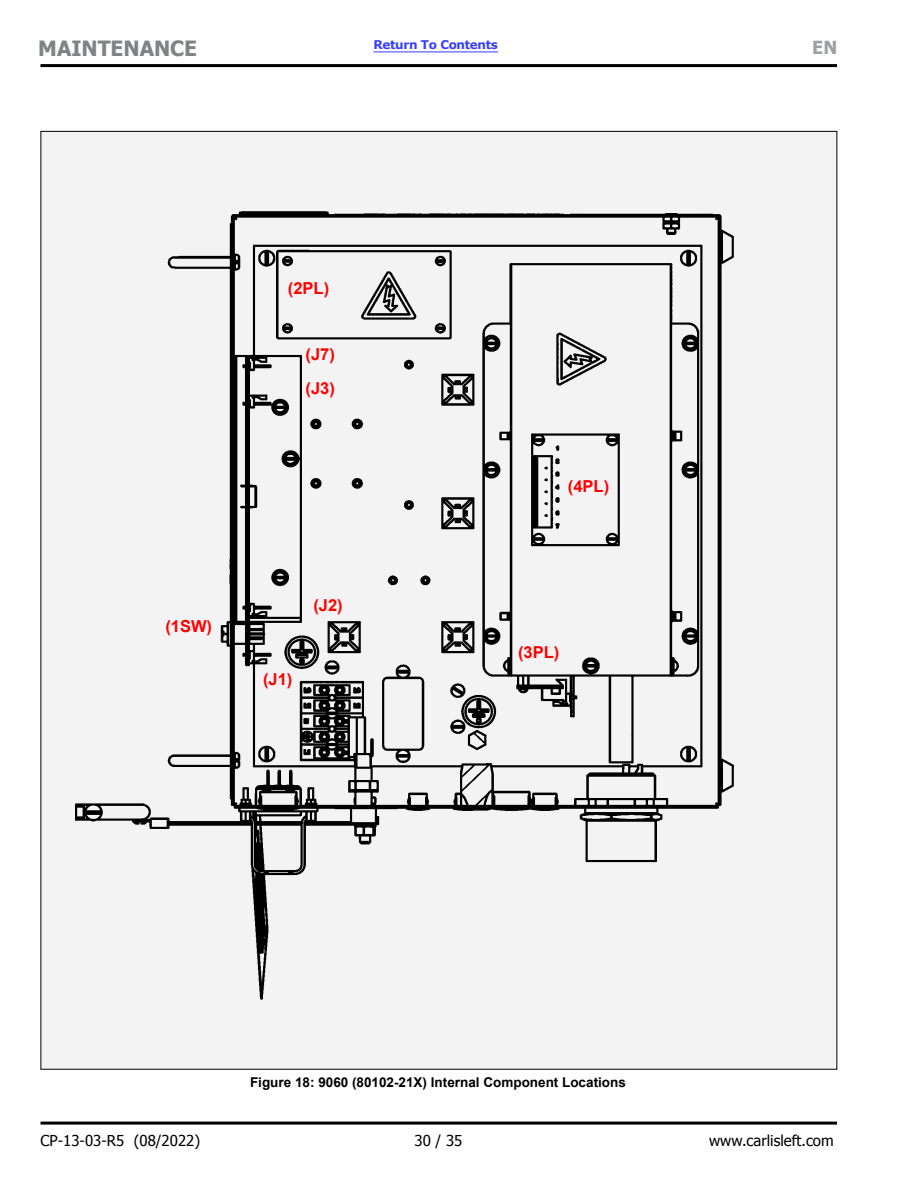
<style>
.page{position:relative;width:918px;height:1188px;background:#fff}
.page>*{position:absolute;margin:0;border:0;box-sizing:border-box;transform-origin:0 0}
.t1{font:700 21px "Tahoma";color:#808285}
.t2{font:700 18px "Tahoma";color:#9d9fa2}
.t3{font:700 16.5px/34px "Arial";color:#f00}
.t4{font:15px "Tahoma";color:#000}
.t5{font:700 13.5px "Arial";color:#000}
.t6{font:700 12px "Verdana";letter-spacing:-.03em;color:#363ffb}
</style>
<div class="page">
<hr style="left:40px;top:64px;width:797px;height:3px;background:#000">
<hr style="left:40px;top:1122px;width:797px;height:3px;background:#000">
<div style="left:41px;top:131px;width:796px;height:938px;background:#f3f3f3"></div>
<img style="left:75px;top:211px;width:660px;height:789px">
<hr style="left:374px;top:52px;width:124px;height:1px;background:#363ffb">
<p class="t6" style="left:374px;top:37px;width:126px">Return To Contents</p>
<h1 class="t1" style="left:38px;top:34px;width:160px">MAINTENANCE</h1>
<h2 class="t2" style="left:812px;top:35px;width:26px">EN</h2>
<p class="t3" style="left:288px;top:272px;width:43px">(2PL)</p>
<p class="t3" style="left:306px;top:338px;width:31px">(J7) (J3)</p>
<p class="t3" style="left:165px;top:610px;width:48px">(1SW)</p>
<p class="t3" style="left:313px;top:589px;width:31px">(J2)</p>
<p class="t3" style="left:263px;top:663px;width:31px">(J1)</p>
<p class="t3" style="left:568px;top:469px;width:43px">(4PL)</p>
<p class="t3" style="left:518px;top:636px;width:43px">(3PL)</p>
<p class="t5" style="left:250px;top:1073px;width:377px">Figure 18: 9060 (80102-21X) Internal Component Locations</p>
<p class="t4" style="left:40px;top:1130px;width:161px">CP-13-03-R5 (08/2022)</p>
<p class="t4" style="left:415px;top:1130px;width:49px">30 / 35</p>
<p class="t4" style="left:709px;top:1130px;width:126px">www.carlisleft.com</p>
</div>
